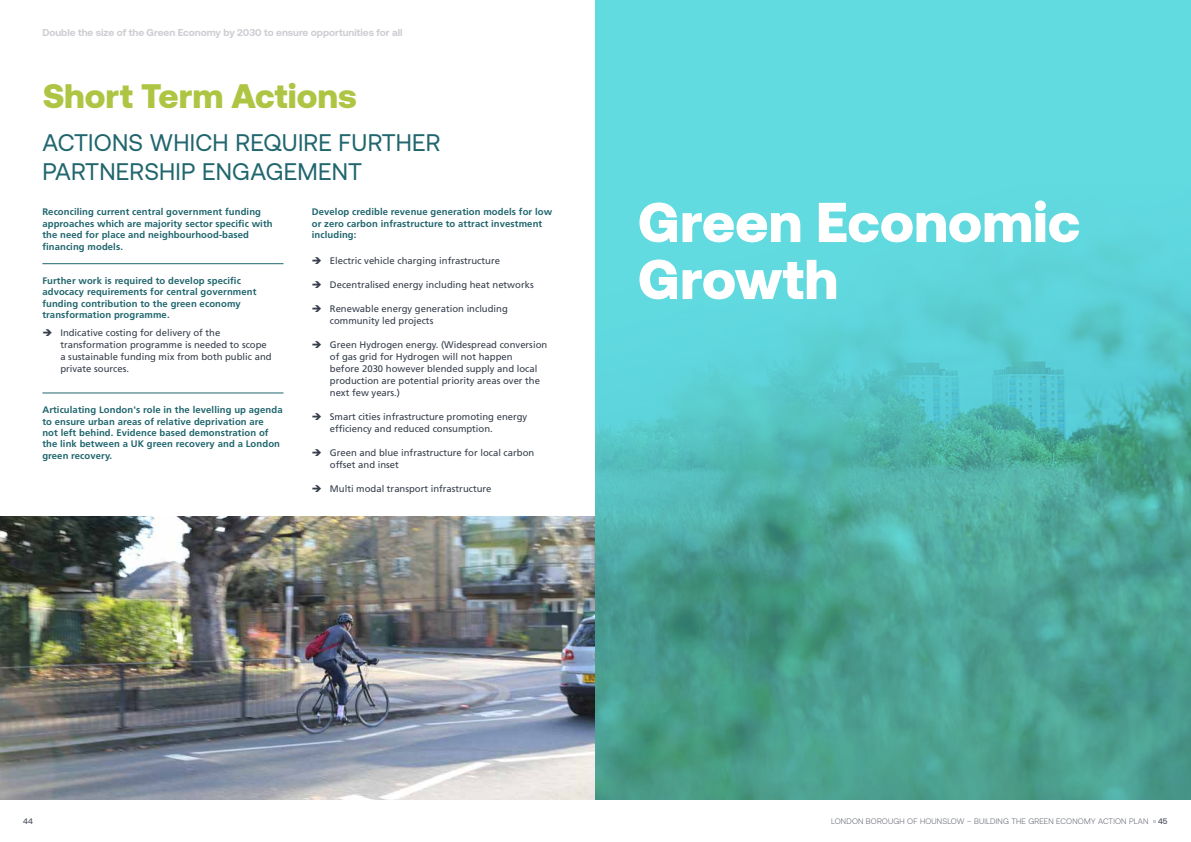
<style>
.page{position:relative;width:1191px;height:842px;background:#fff}
.page>*{position:absolute;margin:0;border:0;box-sizing:border-box;transform-origin:0 0}
.t1{font:900 56px/57px "Aeonik";color:#fff}
.t2{font:900 34px "Aeonik";color:#aec543}
.t3{font:24px/28.8px "Aeonik";letter-spacing:.01em;color:#21666e}
.t4{font:700 10px "Aeonik";color:#cecdd2}
.t5{font:9.5px/12px "Frutiger LT Std";color:#373f4c}
.t6{font:700 9.5px/11.4px "Frutiger LT Std";letter-spacing:.01em;color:#21666e}
.t7{font:300 8px "Aeonik";letter-spacing:.02em;color:#565a67}
.t8{font:500 8px "Aeonik";color:#565a67}
.s1{font-weight:500}
</style>
<div class="page">
<hr style="left:42px;top:263px;width:241px;height:1px;background:#21666e">
<hr style="left:42px;top:393px;width:241px;height:1px;background:#21666e">
<img style="left:0;top:516px;width:595px;height:283px">
<div style="left:595px;top:0;width:596px;height:799px;background:#61dae0"></div>
<img style="left:595px;top:244px;width:596px;height:555px">
<p class="t4" style="left:42px;top:27px;width:362px">Double the size of the Green Economy by 2030 to ensure opportunities for all</p>
<h2 class="t2" style="left:43px;top:76px;width:316px">Short Term Actions</h2>
<h3 class="t3" style="left:43px;top:129px;width:399px">ACTIONS WHICH REQUIRE FURTHER<br>PARTNERSHIP ENGAGEMENT</h3>
<p class="t6" style="left:42px;top:207px;width:232px">Reconciling current central government funding approaches which are majority sector specific with the need for place and neighbourhood-based financing models.</p>
<p class="t6" style="left:42px;top:275px;width:216px">Further work is required to develop specific advocacy requirements for central government funding contribution to the green economy transformation programme.</p>
<p class="t5" style="left:60px;top:327px;width:213px">Indicative costing for delivery of the transformation programme is needed to scope a sustainable funding mix from both public and private sources.</p>
<p class="t6" style="left:42px;top:404px;width:242px">Articulating London's role in the levelling up agenda to ensure urban areas of relative deprivation are<br>not left behind. Evidence based demonstration of the link between a UK green recovery and a London green recovery.</p>
<p class="t6" style="left:312px;top:207px;width:242px">Develop credible revenue generation models for low or zero carbon infrastructure to attract investment including:</p>
<p class="t5" style="left:330px;top:255px;width:172px">Electric vehicle charging infrastructure</p>
<p class="t5" style="left:330px;top:279px;width:205px">Decentralised energy including heat networks</p>
<p class="t5" style="left:330px;top:303px;width:179px">Renewable energy generation including community led projects</p>
<p class="t5" style="left:330px;top:339px;width:219px">Green Hydrogen energy. (Widespread conversion of gas grid for Hydrogen will not happen<br>before 2030 however blended supply and local production are potential priority areas over the next few years.)</p>
<p class="t5" style="left:330px;top:411px;width:199px">Smart cities infrastructure promoting energy efficiency and reduced consumption.</p>
<p class="t5" style="left:330px;top:447px;width:206px">Green and blue infrastructure for local carbon offset and inset</p>
<p class="t5" style="left:330px;top:483px;width:163px">Multi modal transport infrastructure</p>
<h1 class="t1" style="left:638px;top:193px;width:444px">Green Economic<br>Growth</h1>
<p class="t8" style="left:23px;top:817px;width:11px">44</p>
<p class="t7" style="left:831px;top:817px;width:338px">LONDON BOROUGH OF HOUNSLOW – BUILDING THE GREEN ECONOMY ACTION PLAN <span class="s1">45</span></p>
</div>
